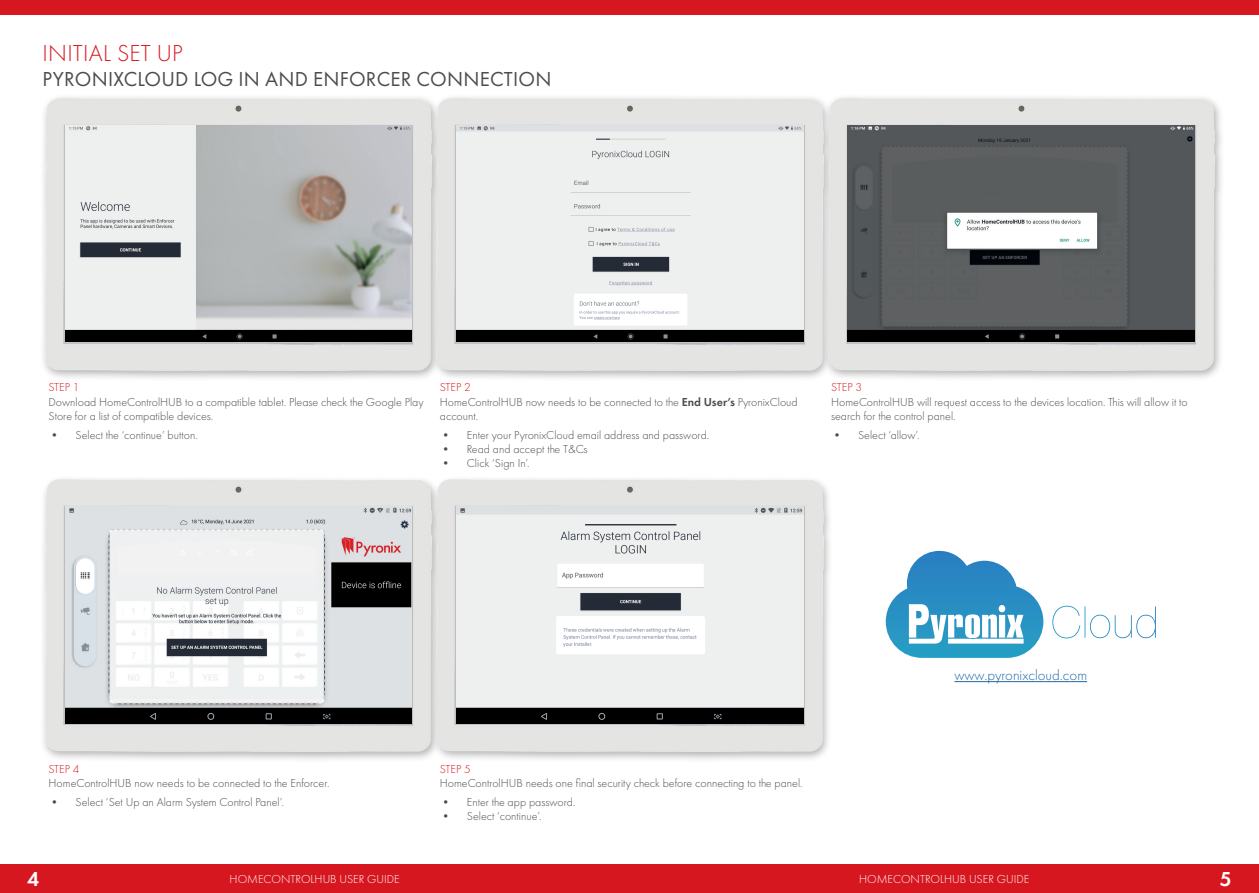
<style>
.page{position:relative;width:1259px;height:893px;background:#fff}
.page>*{position:absolute;margin:0;border:0;box-sizing:border-box;transform-origin:0 0}
.t1{font:300 24px "Futura PT";letter-spacing:.01em;color:#d7171f}
.t2{font:21px "Futura PT";letter-spacing:.01em;color:#4b4c4d}
.t3{font:600 21px "Futura PT";color:#fff}
.t4{font:300 15px "Futura PT";color:#1e68a6}
.t5{font:300 12px/14.4px "Futura PT";color:#4b4c4d}
.t6{font:300 12px "Futura PT";color:#fff}
.t7{font:300 12px "Futura PT";color:#d7171f}
.s1{color:#d7171f}
.s2{font-weight:600}
</style>
<div class="page">
<div style="left:0;top:865px;width:1259px;height:28px;background:#d7171f"></div>
<div style="left:0;top:0;width:1259px;height:14px;background:#d7171f"></div>
<div style="left:40px;top:93px;width:402px;height:289px;background:#231f20;opacity:.35"></div>
<img style="left:43px;top:98px;width:388px;height:272px">
<img style="left:65px;top:125px;width:347px;height:217px">
<div style="left:431px;top:93px;width:402px;height:289px;background:#231f20;opacity:.35"></div>
<img style="left:457px;top:125px;width:346px;height:217px">
<div style="left:822px;top:93px;width:402px;height:289px;background:#231f20;opacity:.35"></div>
<img style="left:848px;top:125px;width:346px;height:217px">
<div style="left:40px;top:475px;width:402px;height:288px;background:#231f20;opacity:.35"></div>
<img style="left:43px;top:479px;width:388px;height:272px">
<img style="left:65px;top:507px;width:347px;height:216px">
<div style="left:431px;top:475px;width:402px;height:288px;background:#231f20;opacity:.35"></div>
<img style="left:457px;top:507px;width:346px;height:216px">
<hr style="left:954px;top:681px;width:133px;height:1px;background:#1e68a6">
<svg style="left:1052px;top:606px;width:103px;height:32px"></svg>
<svg style="left:885px;top:551px;width:158px;height:107px"></svg>
<h1 class="t1" style="left:43px;top:39px;width:142px">INITIAL SET UP</h1>
<h2 class="t2" style="left:43px;top:67px;width:510px">PYRONIXCLOUD LOG IN AND ENFORCER CONNECTION</h2>
<p class="t7" style="left:49px;top:380px;width:32px">STEP 1</p>
<p class="t5" style="left:49px;top:394px;width:376px">Download HomeControlHUB to a compatible tablet. Please check the Google Play<br>Store for a list of compatible devices.</p>
<p class="t5" style="left:49px;top:428px;width:151px">• Select the ‘continue’ button.</p>
<p class="t5" style="left:440px;top:380px;width:359px"><span class="s1">STEP 2<br></span>HomeControlHUB now needs to be connected to the <span class="s2">End User’s</span> PyronixCloud account.</p>
<p class="t5" style="left:440px;top:428px;width:271px">• Enter your PyronixCloud email address and password.</p>
<p class="t5" style="left:440px;top:442px;width:149px">• Read and accept the T&amp;Cs</p>
<p class="t5" style="left:440px;top:456px;width:91px">• Click ‘Sign In’.</p>
<p class="t7" style="left:831px;top:380px;width:32px">STEP 3</p>
<p class="t5" style="left:831px;top:394px;width:358px">HomeControlHUB will request access to the devices location. This will allow it to search for the control panel.</p>
<p class="t5" style="left:831px;top:428px;width:90px">• Select ‘allow’.</p>
<p class="t7" style="left:49px;top:762px;width:32px">STEP 4</p>
<p class="t5" style="left:49px;top:776px;width:282px">HomeControlHUB now needs to be connected to the Enforcer.</p>
<p class="t5" style="left:49px;top:795px;width:237px">• Select ‘Set Up an Alarm System Control Panel’.</p>
<p class="t7" style="left:440px;top:762px;width:32px">STEP 5</p>
<p class="t5" style="left:440px;top:776px;width:364px">HomeControlHUB needs one final security check before connecting to the panel.</p>
<p class="t5" style="left:440px;top:795px;width:137px">• Enter the app password.</p>
<p class="t5" style="left:440px;top:809px;width:103px">• Select ‘continue’.</p>
<p class="t4" style="left:954px;top:667px;width:134px">www.pyronixcloud.com</p>
<h2 class="t3" style="left:27px;top:866px;width:13px">4</h2>
<p class="t6" style="left:230px;top:872px;width:172px">HOMECONTROLHUB USER GUIDE</p>
<p class="t6" style="left:859px;top:872px;width:172px">HOMECONTROLHUB USER GUIDE</p>
<h2 class="t3" style="left:1219px;top:866px;width:13px">5</h2>
</div>
